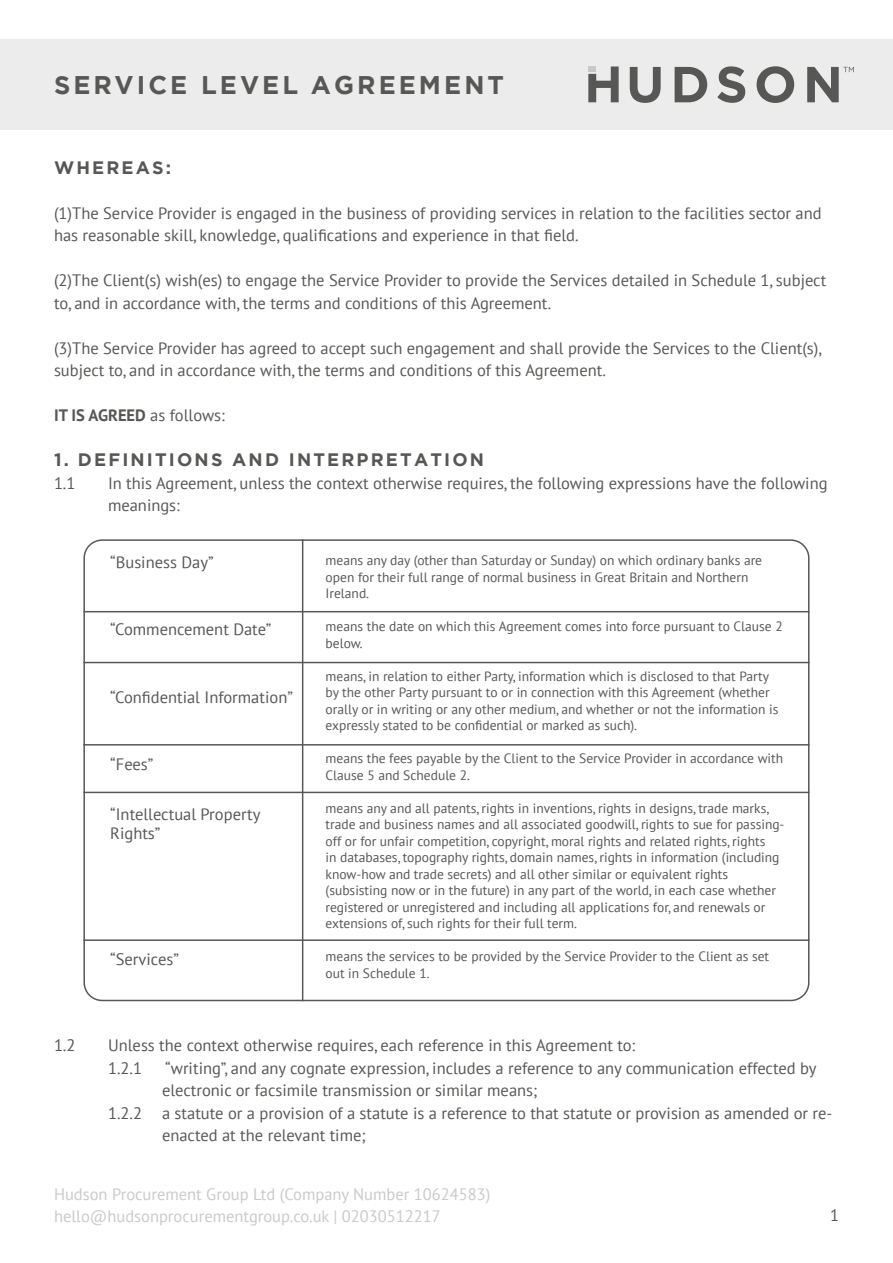
<style>
.page{position:relative;width:893px;height:1263px;background:#fff}
.page>*{position:absolute;margin:0;border:0;box-sizing:border-box;transform-origin:0 0}
.t1{font:700 25.5px "Gotham";letter-spacing:.12em;color:#575756}
.t2{font:700 18px "Gotham";letter-spacing:.12em;color:#575756}
.t3{font:16.5px/22.5px "PT Sans";color:#575756}
.t4{font:16.5px/22.5px "PT Sans";color:#cbc9c9}
.t5{font:700 16.5px "PT Sans";color:#575756}
.t6{font:13.5px/16.5px "PT Sans";color:#575756}
.s1{font-weight:400}
</style>
<div class="page">
<div style="left:0;top:39px;width:893px;height:90px;background:#edecec"></div>
<svg style="left:630px;top:67px;width:31px;height:36px"></svg>
<svg style="left:675px;top:67px;width:32px;height:35px"></svg>
<svg style="left:717px;top:66px;width:28px;height:37px"></svg>
<svg style="left:757px;top:66px;width:37px;height:37px"></svg>
<svg style="left:588px;top:66px;width:31px;height:36px"></svg>
<svg style="left:807px;top:67px;width:47px;height:35px"></svg>
<hr style="left:83px;top:744px;width:726px;height:1px;background:#575756">
<hr style="left:83px;top:611px;width:726px;height:1px;background:#575756">
<div style="left:83px;top:539px;width:726px;height:462px;border:2px solid #575756;border-radius:18px"></div>
<hr style="left:302px;top:539px;width:1px;height:462px;background:#575756">
<hr style="left:83px;top:662px;width:726px;height:1px;background:#575756">
<hr style="left:83px;top:792px;width:726px;height:1px;background:#575756">
<hr style="left:83px;top:939px;width:726px;height:2px;background:#575756">
<h1 class="t1" style="left:54px;top:68px;width:452px">SERVICE LEVEL AGREEMENT</h1>
<h2 class="t2" style="left:54px;top:155px;width:119px">WHEREAS:</h2>
<p class="t3" style="left:54px;top:201px;width:769px">(1)The Service Provider is engaged in the business of providing services in relation to the facilities sector and has reasonable skill, knowledge, qualifications and experience in that field.</p>
<p class="t3" style="left:54px;top:269px;width:774px">(2)The Client(s) wish(es) to engage the Service Provider to provide the Services detailed in Schedule 1, subject to, and in accordance with, the terms and conditions of this Agreement.</p>
<p class="t3" style="left:54px;top:336px;width:769px">(3)The Service Provider has agreed to accept such engagement and shall provide the Services to the Client(s), subject to, and in accordance with, the terms and conditions of this Agreement.</p>
<p class="t5" style="left:54px;top:404px;width:172px">IT IS AGREED <span class="s1">as follows:</span></p>
<h2 class="t2" style="left:54px;top:448px;width:432px">1. DEFINITIONS AND INTERPRETATION</h2>
<p class="t3" style="left:54px;top:471px;width:23px">1.1</p>
<p class="t3" style="left:108px;top:471px;width:721px">In this Agreement, unless the context otherwise requires, the following expressions have the following meanings:</p>
<p class="t3" style="left:110px;top:550px;width:105px">“Business Day”</p>
<p class="t3" style="left:110px;top:618px;width:163px">“Commencement Date”</p>
<p class="t3" style="left:110px;top:685px;width:184px">“Confidential Information”</p>
<p class="t3" style="left:110px;top:753px;width:45px">“Fees”</p>
<p class="t3" style="left:110px;top:804px;width:152px;line-height:19.5px">“Intellectual Property<br>Rights”</p>
<p class="t3" style="left:110px;top:948px;width:70px">“Services”</p>
<p class="t6" style="left:326px;top:552px;width:438px">means any day (other than Saturday or Sunday) on which ordinary banks are open for their full range of normal business in Great Britain and Northern<br>Ireland.</p>
<p class="t6" style="left:326px;top:618px;width:459px">means the date on which this Agreement comes into force pursuant to Clause 2 below.</p>
<p class="t6" style="left:326px;top:667px;width:454px">means, in relation to either Party, information which is disclosed to that Party by the other Party pursuant to or in connection with this Agreement (whether orally or in writing or any other medium, and whether or not the information is expressly stated to be confidential or marked as such).</p>
<p class="t6" style="left:326px;top:750px;width:459px">means the fees payable by the Client to the Service Provider in accordance with<br>Clause 5 and Schedule 2.</p>
<p class="t6" style="left:326px;top:799px;width:460px">means any and all patents, rights in inventions, rights in designs, trade marks, trade and business names and all associated goodwill, rights to sue for passing&shy;off or for unfair competition, copyright, moral rights and related rights, rights<br>in databases, topography rights, domain names, rights in information (including know-how and trade secrets) and all other similar or equivalent rights (subsisting now or in the future) in any part of the world, in each case whether registered or unregistered and including all applications for, and renewals or extensions of, such rights for their full term.</p>
<p class="t6" style="left:326px;top:948px;width:445px">means the services to be provided by the Service Provider to the Client as set out in Schedule 1.</p>
<p class="t3" style="left:54px;top:1034px;width:23px">1.2</p>
<p class="t3" style="left:108px;top:1034px;width:529px">Unless the context otherwise requires, each reference in this Agreement to:<br>1.2.1</p>
<p class="t3" style="left:165px;top:1056px;width:653px">“writing”, and any cognate expression, includes a reference to any communication effected by</p>
<p class="t3" style="left:162px;top:1079px;width:377px">electronic or facsimile transmission or similar means;</p>
<p class="t3" style="left:108px;top:1101px;width:726px">1.2.2 a statute or a provision of a statute is a reference to that statute or provision as amended or re-</p>
<p class="t3" style="left:162px;top:1124px;width:205px">enacted at the relevant time;</p>
<p class="t4" style="left:54px;top:1182px;width:438px">Hudson Procurement Group Ltd (Company Number 10624583) hello@hudsonprocurementgroup.co.uk | 02030512217</p>
<p class="t3" style="left:830px;top:1204px;width:10px">1</p>
</div>
